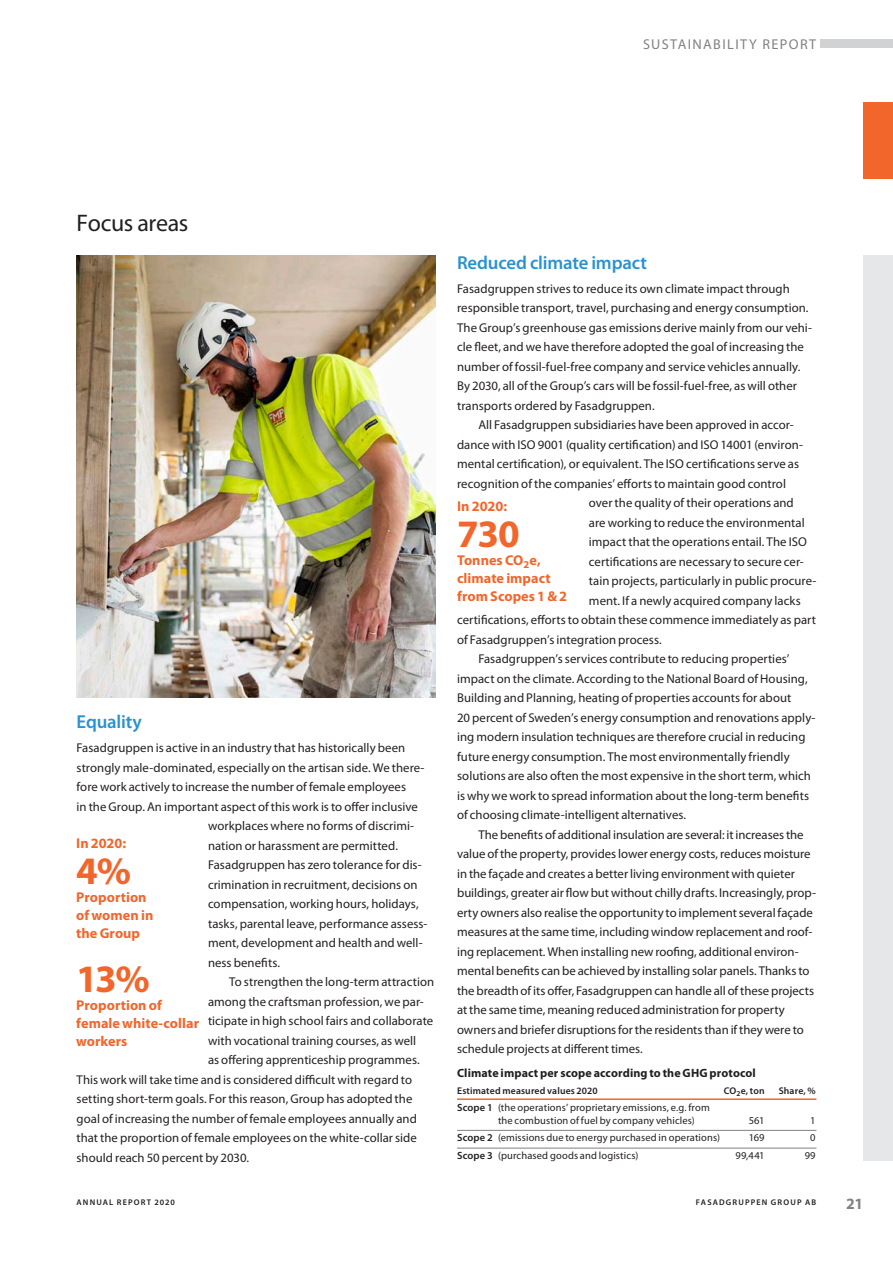
<style>
.page{position:relative;width:893px;height:1263px;background:#fff}
.page>*{position:absolute;margin:0;border:0;box-sizing:border-box;transform-origin:0 0}
._02_Mellanrubrik_1{font:700 39px "Myriad Pro";color:#f2662c}
.notisrubbe_-_svart_1{font:24px "Myriad Pro";letter-spacing:-.015em;color:#231f20}
.notisrubbe_-_blue_13{font:600 18.75px "Myriad Pro";letter-spacing:-.01em;color:#2a92d0}
.t1{font:700 15.75px "Myriad Pro";color:#808285}
._02_Mellanrubrik_1-2{font:700 14.25px/18px "Myriad Pro";letter-spacing:.005em;color:#f2662c}
.överrubrik{font:14.25px "Myriad Pro";letter-spacing:.1em;color:#808285}
._01_bröd1_med_indrag{font:12.75px/19.5px "Myriad Pro";color:#231f20}
._01_bröd1_utan_indra{font:12.75px/19.5px "Myriad Pro";color:#231f20}
._02_Mellanrubrik_3{font:700 12px "Myriad Pro";letter-spacing:.01em;color:#231f20}
._01_Bröd2_utan_indra{font:10.5px/12.8px "Myriad Pro";letter-spacing:.015em;color:#231f20}
._01_Bröd2_utan_indra-2{font:600 9.75px "Myriad Pro";letter-spacing:.015em;color:#231f20}
.t2{font:600 8.25px "Myriad Pro";letter-spacing:.14em;color:#231f20}
.s1{font-weight:600}
</style>
<div class="page">
<div style="left:821px;top:39px;width:72px;height:9px;background:#d1d2d4"></div>
<div style="left:863px;top:255px;width:30px;height:906px;background:#e6e7e9"></div>
<img style="left:77px;top:255px;width:359px;height:442px">
<div style="left:863px;top:102px;width:30px;height:77px;background:#f2662c"></div>
<hr style="left:457px;top:1098px;width:359px;height:2px;background:#f2662c">
<hr style="left:457px;top:1130px;width:359px;height:1px;background:#808285">
<hr style="left:457px;top:1148px;width:359px;height:1px;background:#808285">
<p class="överrubrik" style="left:643px;top:35px;width:175px">SUSTAINABILITY REPORT</p>
<p class="notisrubbe_-_svart_1" style="left:77px;top:208px;width:113px">Focus areas</p>
<p class="notisrubbe_-_blue_13" style="left:77px;top:710px;width:67px">Equality</p>
<p class="_01_bröd1_utan_indra" style="left:77px;top:738px;width:330px">Fasadgruppen is active in an industry that has historically been</p>
<p class="_01_bröd1_utan_indra" style="left:77px;top:757px;width:349px">strongly male-dominated, especially on the artisan side. We there-</p>
<p class="_01_bröd1_utan_indra" style="left:77px;top:777px;width:331px">fore work actively to increase the number of female employees</p>
<p class="_01_bröd1_utan_indra" style="left:77px;top:796px;width:343px">in the Group. An important aspect of this work is to offer inclusive</p>
<p class="_01_bröd1_utan_indra" style="left:208px;top:816px;width:208px">workplaces where no forms of discrimi-</p>
<p class="_01_bröd1_utan_indra" style="left:208px;top:835px;width:192px">nation or harassment are permitted.</p>
<p class="_01_bröd1_utan_indra" style="left:208px;top:855px;width:215px">Fasadgruppen has zero tolerance for dis-</p>
<p class="_01_bröd1_utan_indra" style="left:208px;top:874px;width:211px">crimination in recruitment, decisions on</p>
<p class="_01_bröd1_utan_indra" style="left:208px;top:894px;width:212px">compensation, working hours, holidays,</p>
<p class="_01_bröd1_utan_indra" style="left:208px;top:913px;width:221px">tasks, parental leave, performance assess-</p>
<p class="_01_bröd1_utan_indra" style="left:208px;top:933px;width:216px">ment, development and health and well-</p>
<p class="_01_bröd1_utan_indra" style="left:208px;top:952px;width:74px">ness benefits.</p>
<p class="_01_bröd1_med_indrag" style="left:229px;top:972px;width:206px">To strengthen the long-term attraction</p>
<p class="_01_bröd1_med_indrag" style="left:208px;top:991px;width:217px">among the craftsman profession, we par-</p>
<p class="_01_bröd1_med_indrag" style="left:208px;top:1011px;width:227px">ticipate in high school fairs and collaborate</p>
<p class="_01_bröd1_med_indrag" style="left:208px;top:1030px;width:210px">with vocational training courses, as well</p>
<p class="_01_bröd1_med_indrag" style="left:208px;top:1050px;width:213px">as offering apprenticeship programmes.</p>
<p class="_01_bröd1_med_indrag" style="left:77px;top:1069px;width:337px">This work will take time and is considered difficult with regard to</p>
<p class="_01_bröd1_med_indrag" style="left:77px;top:1089px;width:337px">setting short-term goals. For this reason, Group has adopted the</p>
<p class="_01_bröd1_med_indrag" style="left:77px;top:1108px;width:342px">goal of increasing the number of female employees annually and</p>
<p class="_01_bröd1_med_indrag" style="left:77px;top:1128px;width:342px">that the proportion of female employees on the white-collar side</p>
<p class="_01_bröd1_med_indrag" style="left:77px;top:1147px;width:174px">should reach 50 percent by 2030.</p>
<p class="_02_Mellanrubrik_1-2" style="left:76px;top:834px;width:51px">In 2020:</p>
<p class="_02_Mellanrubrik_1" style="left:76px;top:846px;width:56px">4%</p>
<p class="_02_Mellanrubrik_1-2" style="left:76px;top:888px;width:79px">Proportion of women in the Group</p>
<p class="_02_Mellanrubrik_1" style="left:76px;top:954px;width:75px">13%</p>
<p class="_02_Mellanrubrik_1-2" style="left:76px;top:996px;width:124px">Proportion of female white-collar workers</p>
<p class="notisrubbe_-_blue_13" style="left:457px;top:251px;width:191px">Reduced climate impact</p>
<p class="_01_bröd1_utan_indra" style="left:457px;top:279px;width:356px">Fasadgruppen strives to reduce its own climate impact through responsible transport, travel, purchasing and energy consumption.<br>The Group’s greenhouse gas emissions derive mainly from our vehi&shy;cle fleet, and we have therefore adopted the goal of increasing the number of fossil-fuel-free company and service vehicles annually.<br>By 2030, all of the Group’s cars will be fossil-fuel-free, as will other transports ordered by Fasadgruppen.</p>
<p class="_01_bröd1_med_indrag" style="left:478px;top:415px;width:317px">All Fasadgruppen subsidiaries have been approved in accor-</p>
<p class="_01_bröd1_med_indrag" style="left:457px;top:435px;width:347px">dance with ISO 9001 (quality certification) and ISO 14001 (environ-</p>
<p class="_01_bröd1_med_indrag" style="left:457px;top:454px;width:343px">mental certification), or equivalent. The ISO certifications serve as</p>
<p class="_01_bröd1_med_indrag" style="left:457px;top:474px;width:330px">recognition of the companies’ efforts to maintain good control</p>
<p class="_01_bröd1_med_indrag" style="left:589px;top:493px;width:206px">over the quality of their operations and</p>
<p class="_01_bröd1_med_indrag" style="left:589px;top:513px;width:217px">are working to reduce the environmental</p>
<p class="_01_bröd1_med_indrag" style="left:589px;top:532px;width:219px">impact that the operations entail. The ISO</p>
<p class="_01_bröd1_med_indrag" style="left:589px;top:552px;width:216px">certifications are necessary to secure cer-</p>
<p class="_01_bröd1_med_indrag" style="left:589px;top:571px;width:229px">tain projects, particularly in public procure-</p>
<p class="_01_bröd1_med_indrag" style="left:589px;top:591px;width:213px">ment. If a newly acquired company lacks</p>
<p class="_01_bröd1_med_indrag" style="left:457px;top:610px;width:360px">certifications, efforts to obtain these commence immediately as part</p>
<p class="_01_bröd1_med_indrag" style="left:457px;top:630px;width:206px">of Fasadgruppen’s integration process.</p>
<p class="_01_bröd1_med_indrag" style="left:457px;top:649px;width:360px;text-indent:21px">Fasadgruppen’s services contribute to reducing properties’ impact on the climate. According to the National Board of Housing, Building and Planning, heating of properties accounts for about<br>20 percent of Sweden’s energy consumption and renovations apply&shy;ing modern insulation techniques are therefore crucial in reducing future energy consumption. The most environmentally friendly solutions are also often the most expensive in the short term, which is why we work to spread information about the long-term benefits of choosing climate-intelligent alternatives.</p>
<p class="_01_bröd1_med_indrag" style="left:457px;top:825px;width:360px;text-indent:21px">The benefits of additional insulation are several: it increases the value of the property, provides lower energy costs, reduces moisture in the façade and creates a better living environment with quieter buildings, greater air flow but without chilly drafts. Increasingly, prop&shy;erty owners also realise the opportunity to implement several façade measures at the same time, including window replacement and roof&shy;ing replacement. When installing new roofing, additional environ&shy;mental benefits can be achieved by installing solar panels. Thanks to the breadth of its offer, Fasadgruppen can handle all of these projects at the same time, meaning reduced administration for property owners and briefer disruptions for the residents than if they were to schedule projects at different times.</p>
<p class="_02_Mellanrubrik_1-2" style="left:457px;top:497px;width:51px">In 2020:</p>
<p class="_02_Mellanrubrik_1" style="left:457px;top:508px;width:64px">730</p>
<p class="_02_Mellanrubrik_1-2" style="left:457px;top:551px;width:112px">Tonnes CO<sub>2</sub>e, climate impact from Scopes 1 &amp; 2</p>
<p class="_02_Mellanrubrik_3" style="left:457px;top:1065px;width:300px">Climate impact per scope according to the GHG protocol</p>
<p class="_01_Bröd2_utan_indra-2" style="left:457px;top:1085px;width:142px">Estimated measured values 2020</p>
<p class="_01_Bröd2_utan_indra-2" style="left:724px;top:1085px;width:42px">CO<sub>2</sub>e, ton</p>
<p class="_01_Bröd2_utan_indra-2" style="left:779px;top:1085px;width:38px">Share, %</p>
<p class="_01_Bröd2_utan_indra" style="left:498px;top:1101px;width:213px;text-indent:-41px"><span class="s1">Scope 1</span> (the operations’ proprietary emissions, e.g. from the combustion of fuel by company vehicles)</p>
<p class="_01_Bröd2_utan_indra" style="left:749px;top:1113px;width:17px">561</p>
<p class="_01_Bröd2_utan_indra" style="left:810px;top:1113px;width:7px">1</p>
<p class="_01_Bröd2_utan_indra" style="left:457px;top:1131px;width:264px"><span class="s1">Scope 2</span> (emissions due to energy purchased in operations)</p>
<p class="_01_Bröd2_utan_indra" style="left:749px;top:1131px;width:17px">169</p>
<p class="_01_Bröd2_utan_indra" style="left:810px;top:1131px;width:7px">0</p>
<p class="_01_Bröd2_utan_indra" style="left:457px;top:1149px;width:183px"><span class="s1">Scope 3</span> (purchased goods and logistics)</p>
<p class="_01_Bröd2_utan_indra" style="left:735px;top:1149px;width:31px">99,441</p>
<p class="_01_Bröd2_utan_indra" style="left:805px;top:1149px;width:12px">99</p>
<p class="t2" style="left:77px;top:1197px;width:100px">ANNUAL REPORT 2020</p>
<p class="t2" style="left:696px;top:1197px;width:122px">FASADGRUPPEN GROUP AB</p>
<p class="t1" style="left:846px;top:1193px;width:18px">21</p>
</div>
